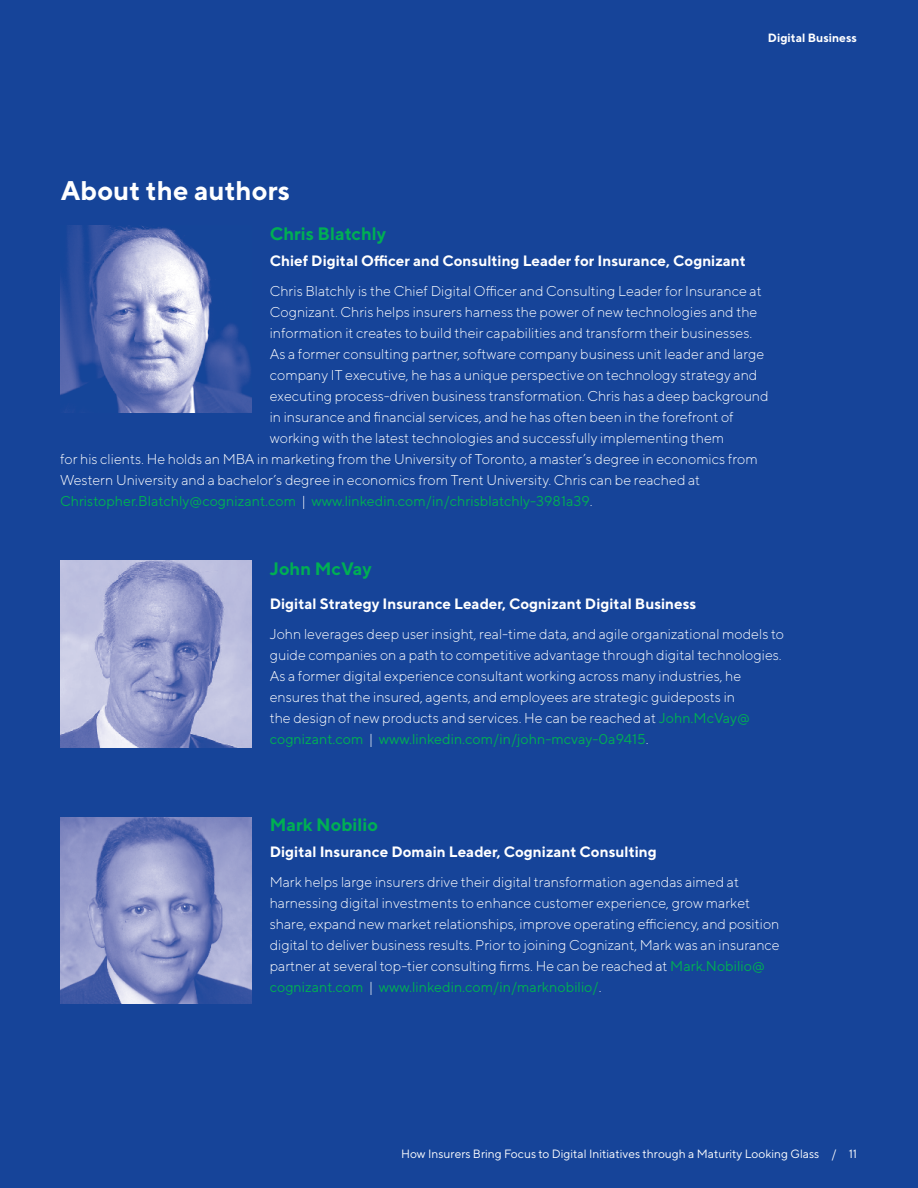
<style>
.page{position:relative;width:918px;height:1188px;background:#fff}
.page>*{position:absolute;margin:0;border:0;box-sizing:border-box;transform-origin:0 0}
.Heading_1_-_18_22{font:700 27px "TT Norms";color:#fff}
.Author_Name_12_14{font:700 18px "TT Norms";color:#00af54}
.Acknowledgment_copy{font:700 18px "TT Norms";color:#00af54}
.Author_job_title_9_5{font:700 15px "TT Norms";color:#fff}
.Acknowledgment_copy-2{font:300 14.25px/21px "TT Norms";color:#fff}
.Acknowledgment_copy-3{font:14.25px "TT Norms";color:#00af54}
.Folio_right_8_10{font:12px "TT Norms";color:#fff}
.Running_header_left{font:700 12px "TT Norms";color:#fff}
.s1{font-weight:300;color:#fff}
.s2{font-weight:400;color:#00af54}
</style>
<div class="page">
<div style="left:1px;top:0;width:917px;height:1188px;background:#164499"></div>
<img style="left:60px;top:226px;width:192px;height:186px">
<img style="left:60px;top:561px;width:192px;height:186px">
<img style="left:60px;top:817px;width:192px;height:187px">
<p class="Heading_1_-_18_22" style="left:61px;top:174px;width:231px">About the authors</p>
<p class="Running_header_left" style="left:768px;top:30px;width:91px">Digital Business</p>
<p class="Author_Name_12_14" style="left:270px;top:223px;width:118px">Chris Blatchly</p>
<p class="Author_job_title_9_5" style="left:270px;top:251px;width:478px">Chief Digital Officer and Consulting Leader for Insurance, Cognizant</p>
<p class="Acknowledgment_copy-2" style="left:270px;top:280px;width:493px">Chris Blatchly is the Chief Digital Officer and Consulting Leader for Insurance at</p>
<p class="Acknowledgment_copy-2" style="left:270px;top:301px;width:489px">Cognizant. Chris helps insurers harness the power of new technologies and the</p>
<p class="Acknowledgment_copy-2" style="left:270px;top:322px;width:484px">information it creates to build their capabilities and transform their businesses.</p>
<p class="Acknowledgment_copy-2" style="left:270px;top:343px;width:496px">As a former consulting partner, software company business unit leader and large</p>
<p class="Acknowledgment_copy-2" style="left:270px;top:364px;width:489px">company IT executive, he has a unique perspective on technology strategy and</p>
<p class="Acknowledgment_copy-2" style="left:270px;top:385px;width:500px">executing process-driven business transformation. Chris has a deep background</p>
<p class="Acknowledgment_copy-2" style="left:270px;top:406px;width:465px">in insurance and financial services, and he has often been in the forefront of</p>
<p class="Acknowledgment_copy-2" style="left:270px;top:427px;width:456px">working with the latest technologies and successfully implementing them</p>
<p class="Acknowledgment_copy-2" style="left:60px;top:448px;width:699px">for his clients. He holds an MBA in marketing from the University of Toronto, a master’s degree in economics from</p>
<p class="Acknowledgment_copy-2" style="left:60px;top:469px;width:642px">Western University and a bachelor’s degree in economics from Trent University. Chris can be reached at</p>
<p class="Acknowledgment_copy-3" style="left:60px;top:492px;width:534px">Christopher.Blatchly@cognizant.com <span class="s1">|</span> www.linkedin.com/in/chrisblatchly-3981a39<span class="s1">.</span></p>
<p class="Acknowledgment_copy" style="left:270px;top:557px;width:104px">John McVay</p>
<p class="Author_job_title_9_5" style="left:270px;top:595px;width:428px">Digital Strategy Insurance Leader, Cognizant Digital Business</p>
<p class="Acknowledgment_copy-2" style="left:270px;top:623px;width:516px">John leverages deep user insight, real-time data, and agile organizational models to guide companies on a path to competitive advantage through digital technologies.<br>As a former digital experience consultant working across many industries, he ensures that the insured, agents, and employees are strategic guideposts in<br>the design of new products and services. He can be reached at <span class="s2">John.McVay@ cognizant.com</span> | <span class="s2">www.linkedin.com/in/john-mcvay-0a9415</span>.</p>
<p class="Author_Name_12_14" style="left:270px;top:814px;width:110px">Mark Nobilio</p>
<p class="Author_job_title_9_5" style="left:270px;top:842px;width:389px">Digital Insurance Domain Leader, Cognizant Consulting</p>
<p class="Acknowledgment_copy-2" style="left:270px;top:871px;width:512px">Mark helps large insurers drive their digital transformation agendas aimed at harnessing digital investments to enhance customer experience, grow market share, expand new market relationships, improve operating efficiency, and position digital to deliver business results. Prior to joining Cognizant, Mark was an insurance partner at several top-tier consulting firms. He can be reached at <span class="s2">Mark.Nobilio@ cognizant.com</span> | <span class="s2">www.linkedin.com/in/marknobilio/</span>.</p>
<p class="Folio_right_8_10" style="left:401px;top:1146px;width:458px">How Insurers Bring Focus to Digital Initiatives through a Maturity Looking Glass / 11</p>
</div>
